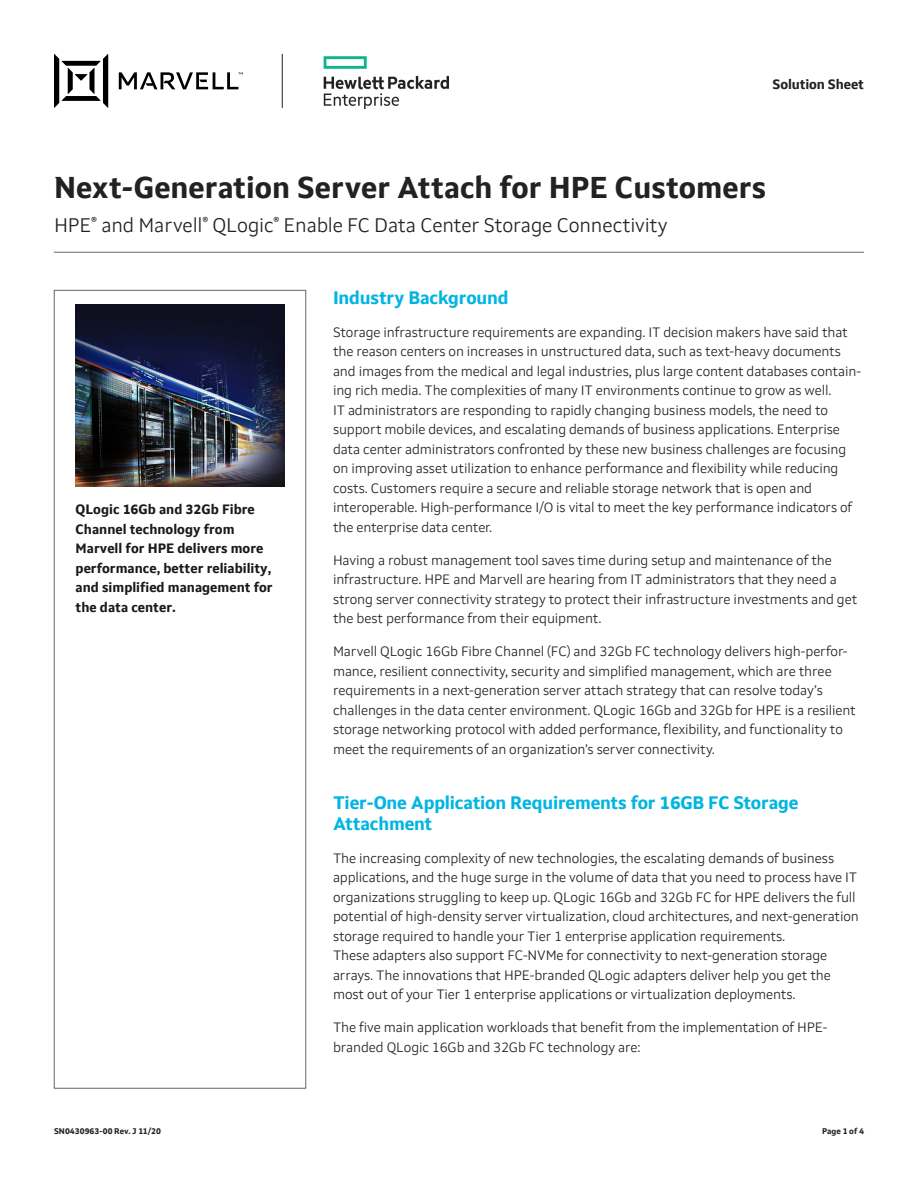
<style>
.page{position:relative;width:918px;height:1188px;background:#fff}
.page>*{position:absolute;margin:0;border:0;box-sizing:border-box;transform-origin:0 0}
.DT1_DocTitle1{font:700 30px "Setimo";color:#212322}
.DT2_DocTitle2{font:300 19.5px "Setimo";letter-spacing:-.01em;color:#212322}
.B1H_Body1Header{font:700 18px/21px "Setimo";letter-spacing:-.01em;color:#00b5e2}
.B1_Body1{font:300 13.5px/19.5px "Setimo";letter-spacing:-.01em;color:#212322}
.PC_PhotoCaption{font:700 13.5px/19.5px "Setimo";color:#1a1a1a}
.DT_DocType{font:700 13.5px "Setimo";letter-spacing:-.01em;color:#212322}
.DN_DocNumber{font:700 8.25px "Setimo";letter-spacing:.005em;color:#212322}
</style>
<div class="page">
<div style="left:54px;top:290px;width:252px;height:799px;border:1px solid #63666a"></div>
<hr style="left:282px;top:54px;width:1px;height:54px;background:#212322">
<img style="left:76px;top:304px;width:208px;height:182px">
<img style="left:323px;top:56px;width:126px;height:54px">
<svg style="left:54px;top:54px;width:189px;height:54px"></svg>
<hr style="left:54px;top:252px;width:810px;height:1px;background:#63666a">
<p class="DT_DocType" style="left:773px;top:76px;width:93px">Solution Sheet</p>
<p class="DT1_DocTitle1" style="left:54px;top:169px;width:714px">Next-Generation Server Attach for HPE Customers</p>
<p class="DT2_DocTitle2" style="left:54px;top:213px;width:615px">HPE<sup>®</sup> and Marvell<sup>®</sup> QLogic<sup>®</sup> Enable FC Data Center Storage Connectivity</p>
<p class="PC_PhotoCaption" style="left:76px;top:500px;width:199px">QLogic 16Gb and 32Gb Fibre<br>Channel technology from<br>Marvell for HPE delivers more performance, better reliability, and simplified management for the data center.</p>
<h3 class="B1H_Body1Header" style="left:333px;top:287px;width:177px">Industry Background</h3>
<p class="B1_Body1" style="left:333px;top:322px;width:530px">Storage infrastructure requirements are expanding. IT decision makers have said that the reason centers on increases in unstructured data, such as text-heavy documents and images from the medical and legal industries, plus large content databases contain&shy;ing rich media. The complexities of many IT environments continue to grow as well.<br>IT administrators are responding to rapidly changing business models, the need to support mobile devices, and escalating demands of business applications. Enterprise data center administrators confronted by these new business challenges are focusing on improving asset utilization to enhance performance and flexibility while reducing costs. Customers require a secure and reliable storage network that is open and interoperable. High-performance I/O is vital to meet the key performance indicators of the enterprise data center.</p>
<p class="B1_Body1" style="left:333px;top:550px;width:526px">Having a robust management tool saves time during setup and maintenance of the infrastructure. HPE and Marvell are hearing from IT administrators that they need a strong server connectivity strategy to protect their infrastructure investments and get the best performance from their equipment.</p>
<p class="B1_Body1" style="left:333px;top:642px;width:524px">Marvell QLogic 16Gb Fibre Channel (FC) and 32Gb FC technology delivers high-perfor&shy;mance, resilient connectivity, security and simplified management, which are three requirements in a next-generation server attach strategy that can resolve today’s challenges in the data center environment. QLogic 16Gb and 32Gb for HPE is a resilient storage networking protocol with added performance, flexibility, and functionality to meet the requirements of an organization’s server connectivity.</p>
<h3 class="B1H_Body1Header" style="left:333px;top:792px;width:467px">Tier-One Application Requirements for 16GB FC Storage<br>Attachment</h3>
<p class="B1_Body1" style="left:333px;top:848px;width:527px">The increasing complexity of new technologies, the escalating demands of business applications, and the huge surge in the volume of data that you need to process have IT organizations struggling to keep up. QLogic 16Gb and 32Gb FC for HPE delivers the full potential of high-density server virtualization, cloud architectures, and next-generation storage required to handle your Tier 1 enterprise application requirements.<br>These adapters also support FC-NVMe for connectivity to next-generation storage arrays. The innovations that HPE-branded QLogic adapters deliver help you get the most out of your Tier 1 enterprise applications or virtualization deployments.</p>
<p class="B1_Body1" style="left:333px;top:1017px;width:496px">The five main application workloads that benefit from the implementation of HPE&shy;branded QLogic 16Gb and 32Gb FC technology are:</p>
<p class="DN_DocNumber" style="left:54px;top:1126px;width:108px">SN0430963-00 Rev. J 11/20</p>
<p class="DN_DocNumber" style="left:822px;top:1126px;width:43px">Page 1 of 4</p>
</div>
